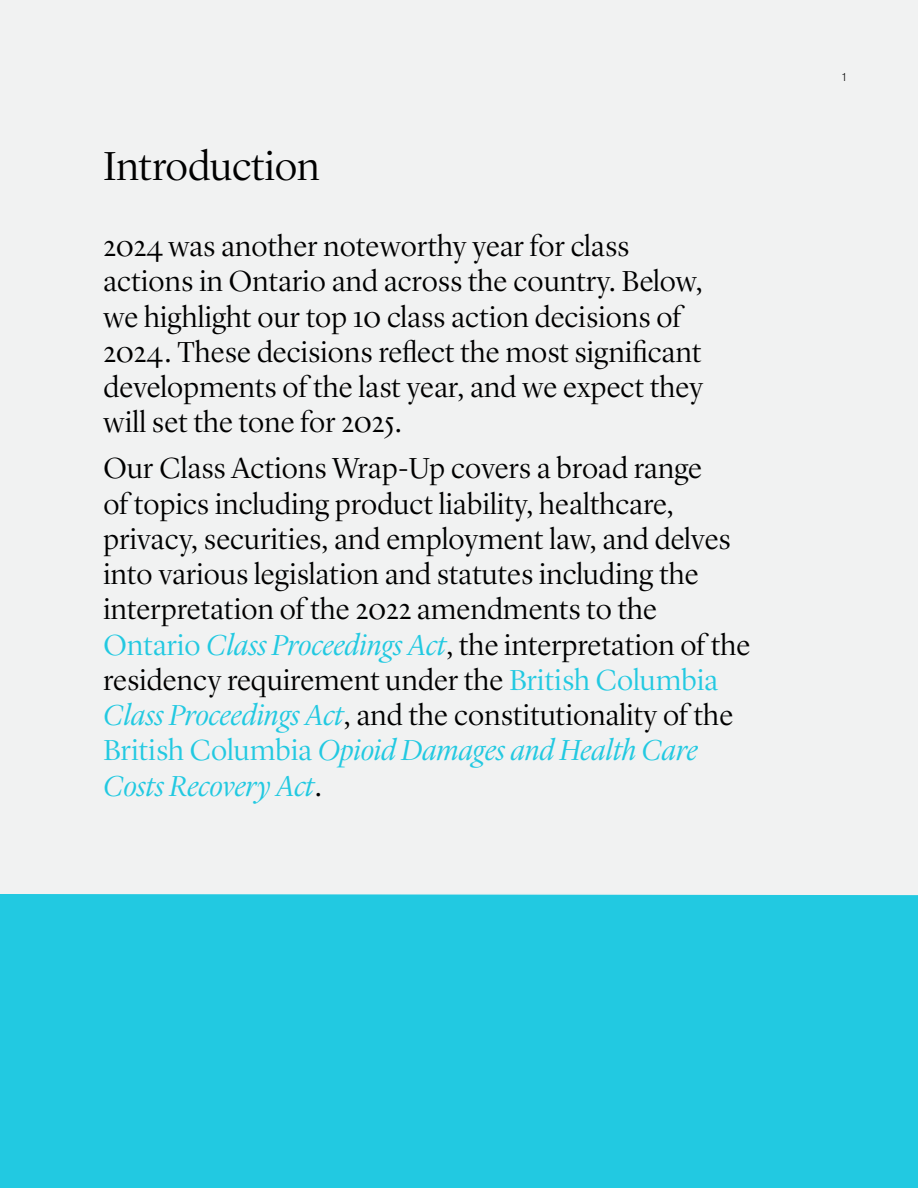
<style>
.page{position:relative;width:918px;height:1188px;background:#f1f2f2}
.page>*{position:absolute;margin:0;border:0;box-sizing:border-box;transform-origin:0 0}
.t1{font:300 42px "Lyon Display";color:#000}
.t2{font:300 30px/35.2px "Lyon Display";letter-spacing:.01em;color:#000}
.t3{font:300 12px "Suisse BP Intl";color:#000}
.s1{color:#22c9e1}
.s2{font-style:italic;color:#22c9e1}
</style>
<div class="page">
<div style="left:0;top:894px;width:918px;height:294px;background:#22c9e1"></div>
<h1 class="t1" style="left:104px;top:136px;width:218px">Introduction</h1>
<p class="t2" style="left:104px;top:227px;width:601px">2024 was another noteworthy year for class actions in Ontario and across the country. Below, we highlight our top 10 class action decisions of 2024. These decisions reflect the most significant developments of the last year, and we expect they will set the tone for 2025.</p>
<p class="t2" style="left:104px;top:449px;width:648px">Our Class Actions Wrap-Up covers a broad range<br>of topics including product liability, healthcare, privacy, securities, and employment law, and delves into various legislation and statutes including the interpretation of the 2022 amendments to the <span class="s1">Ontario</span> <span class="s2">Class Proceedings Act</span>, the interpretation of the residency requirement under the <span class="s1">British Columbia </span><span class="s2">Class Proceedings Act</span>, and the constitutionality of the <span class="s1">British Columbia</span> <span class="s2">Opioid Damages and Health Care Costs Recovery Act</span>.</p>
<p class="t3" style="left:842px;top:70px;width:5px">1</p>
</div>
